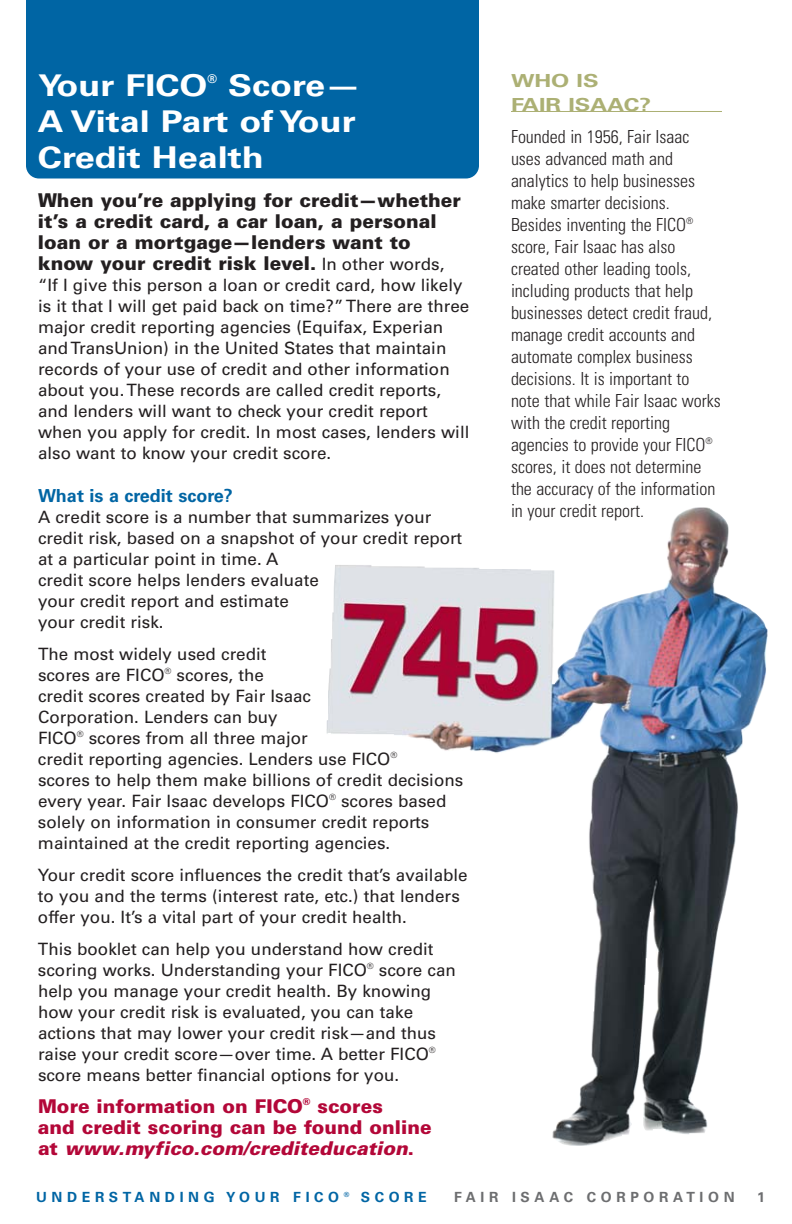
<style>
.page{position:relative;width:792px;height:1224px;background:#fff}
.page>*{position:absolute;margin:0;border:0;box-sizing:border-box;transform-origin:0 0}
.t1{font:700 30px/36px "Univers";color:#fff;scale:1.2 1}
.t2{font:900 19px/21px "Univers";color:#231f20}
.t3{font:900 19px/21px "Univers";color:#b30738}
.t4{font:300 condensed 18px/22px "Univers";color:#231f20}
.t5{font:700 18px "Univers";color:#0065a4}
.t6{font:700 18px/24px "Univers";color:#acb074;scale:1.3 1}
.t7{font:17px/21px "Univers";color:#231f20}
.t8{font:700 14px "Univers";letter-spacing:.335em;color:#0065a4}
.t9{font:700 14px "Univers";letter-spacing:.335em;color:#6d6e70}
.t10{font:700 12px "Univers";color:#fff}
.s1{font-weight:400;font-size:17px}
.s2{font-style:italic}
</style>
<div class="page">
<div style="left:26px;top:0;width:453px;height:178px;background:#0065a4"></div>
<hr style="left:511px;top:111px;width:211px;height:1px;background:#acb074">
<img style="left:327px;top:507px;width:441px;height:639px">
<h1 class="t1" style="left:38px;top:69px;width:143px">Your FICO</h1>
<p class="t10" style="left:208px;top:74px;width:11px">®</p>
<h1 class="t1" style="left:38px;top:69px;width:271px;text-indent:190px">Score—<br>A Vital Part of Your<br>Credit Health</h1>
<p class="t2" style="left:38px;top:190px;width:424px">When you’re applying for credit—whether it’s a credit card, a car loan, a personal loan or a mortgage—lenders want to know your credit risk level. <span class="s1">In other words,</span></p>
<p class="t7" style="left:38px;top:275px;width:433px">“If I give this person a loan or credit card, how likely is it that I will get paid back on time?” There are three major credit reporting agencies (Equifax, Experian and TransUnion) in the United States that maintain records of your use of credit and other information about you. These records are called credit reports, and lenders will want to check your credit report when you apply for credit. In most cases, lenders will also want to know your credit score.</p>
<p class="t5" style="left:38px;top:488px;width:196px">What is a credit score?</p>
<p class="t7" style="left:38px;top:507px;width:426px">A credit score is a number that summarizes your credit risk, based on a snapshot of your credit report at a particular point in time. A<br>credit score helps lenders evaluate<br>your credit report and estimate<br>your credit risk.</p>
<p class="t7" style="left:38px;top:644px;width:427px">The most widely used credit<br>scores are FICO<sup>®</sup> scores, the<br>credit scores created by Fair Isaac<br>Corporation. Lenders can buy<br>FICO<sup>®</sup> scores from all three major<br>credit reporting agencies. Lenders use FICO<sup>®<br></sup>scores to help them make billions of credit decisions every year. Fair Isaac develops FICO<sup>®</sup> scores based solely on information in consumer credit reports maintained at the credit reporting agencies.</p>
<p class="t7" style="left:38px;top:865px;width:431px">Your credit score influences the credit that’s available to you and the terms (interest rate, etc.) that lenders offer you. It’s a vital part of your credit health.</p>
<p class="t7" style="left:38px;top:939px;width:419px">This booklet can help you understand how credit scoring works. Understanding your FICO<sup>®</sup> score can help you manage your credit health. By knowing how your credit risk is evaluated, you can take actions that may lower your credit risk—and thus raise your credit score—over time. A better FICO<sup>® </sup>score means better financial options for you.</p>
<p class="t3" style="left:38px;top:1096px;width:395px">More information on FICO<sup>®</sup> scores<br>and credit scoring can be found online a t <span class="s2">www.myfico.com/crediteducation</span>.</p>
<p class="t8" style="left:36px;top:1192px;width:392px">UNDERSTANDING YOUR FICO <sup>®</sup> SCORE</p>
<p class="t9" style="left:454px;top:1192px;width:282px">FAIR ISAAC CORPORATION</p>
<p class="t9" style="left:757px;top:1192px;width:9px">1</p>
<p class="t6" style="left:511px;top:70px;width:109px">WHO IS<br>FAIR ISAAC?</p>
<p class="t4" style="left:511px;top:127px;width:211px">Founded in 1956, Fair Isaac uses advanced math and analytics to help businesses make smarter decisions.<br>Besides inventing the FICO<sup>® </sup>score, Fair Isaac has also created other leading tools, including products that help businesses detect credit fraud, manage credit accounts and automate complex business decisions. It is important to note that while Fair Isaac works with the credit reporting agencies to provide your FICO<sup>® </sup>scores, it does not determine the accuracy of the information in your credit report.</p>
</div>
